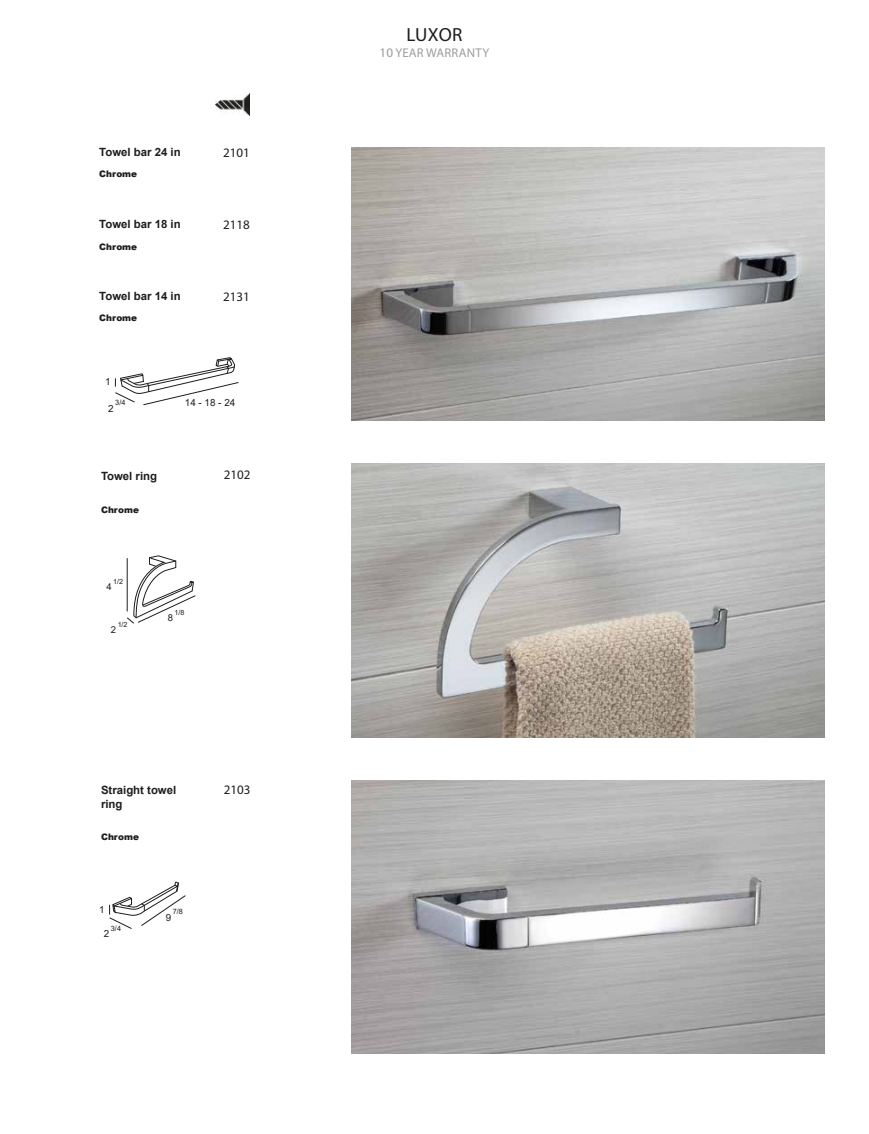
<style>
.page{position:relative;width:869px;height:1134px;background:#fff}
.page>*{position:absolute;margin:0;border:0;box-sizing:border-box;transform-origin:0 0}
.t1{font:19px "Myriad Pro";letter-spacing:.005em;color:#1d1d1b}
.t2{font:13px "Myriad Pro";color:#1d1d1b}
.t3{font:12.75px "Myriad Pro";letter-spacing:.02em;color:#9d9d9c}
.t4{font:700 11.38px/13.6px "Arial";color:#1d1d1b}
.t5{font:9.88px "Arial";color:#1d1d1b}
.t6{font:9.75px "Arial";color:#1d1d1b}
.t7{font:9.5px "Arial";color:#1d1d1b}
.t8{font:900 9px "Arial";color:#1d1d1b}
.t9{font:7.38px "Arial";color:#1d1d1b}
.t10{font:7.12px "Arial";color:#1d1d1b}
.s1{font-size:13.12px}
</style>
<div class="page">
<img style="left:351px;top:147px;width:473px;height:274px">
<img style="left:351px;top:464px;width:473px;height:273px">
<img style="left:351px;top:780px;width:473px;height:274px">
<img style="left:215px;top:93px;width:34px;height:22px">
<svg style="left:115px;top:357px;width:124px;height:48px"></svg>
<svg style="left:109px;top:882px;width:77px;height:47px"></svg>
<svg style="left:127px;top:555px;width:69px;height:69px"></svg>
<p class="t4" style="left:99px;top:145px;width:83px">Towel bar 24 in</p>
<p class="t8" style="left:99px;top:167px;width:39px">Chrome</p>
<p class="t2" style="left:223px;top:145px;width:28px">2101</p>
<p class="t4" style="left:99px;top:217px;width:83px">Towel bar 18 in</p>
<p class="t8" style="left:99px;top:240px;width:39px">Chrome</p>
<p class="t2" style="left:223px;top:216px;width:28px">2118</p>
<p class="t4" style="left:99px;top:289px;width:83px">Towel bar 14 in</p>
<p class="t8" style="left:99px;top:312px;width:39px">Chrome</p>
<p class="t2" style="left:223px;top:288px;width:28px">2131</p>
<p class="t5" style="left:105px;top:375px;width:7px">1</p>
<p class="t9" style="left:115px;top:397px;width:12px">3/4</p>
<p class="t5" style="left:108px;top:401px;width:7px">2</p>
<p class="t5" style="left:185px;top:396px;width:52px">14 - 18 - 24</p>
<p class="t4" style="left:101px;top:469px;width:58px">Towel ring</p>
<p class="t8" style="left:101px;top:503px;width:39px">Chrome</p>
<p class="t2" style="left:224px;top:467px;width:28px">2102</p>
<p class="t10" style="left:113px;top:576px;width:11px">1/2</p>
<p class="t7" style="left:106px;top:580px;width:7px">4</p>
<p class="t10" style="left:118px;top:619px;width:11px">1/2</p>
<p class="t7" style="left:111px;top:623px;width:7px">2</p>
<p class="t10" style="left:174px;top:607px;width:11px">1/8</p>
<p class="t7" style="left:168px;top:611px;width:7px">8</p>
<p class="t4" style="left:101px;top:784px;width:77px">Straight towel ring</p>
<p class="t8" style="left:101px;top:830px;width:39px">Chrome</p>
<p class="t6" style="left:99px;top:903px;width:7px">1</p>
<p class="t9" style="left:111px;top:923px;width:12px">3/4</p>
<p class="t6" style="left:104px;top:927px;width:7px">2</p>
<p class="t9" style="left:173px;top:907px;width:12px">7/8</p>
<p class="t6" style="left:166px;top:911px;width:7px">9</p>
<p class="t2" style="left:224px;top:781px;width:28px">2103</p>
<h1 class="t1" style="left:406px;top:23px;width:57px">LUXOR</h1>
<p class="t3" style="left:379px;top:45px;width:111px"><span class="s1">10</span> YEAR WARRANTY</p>
</div>
